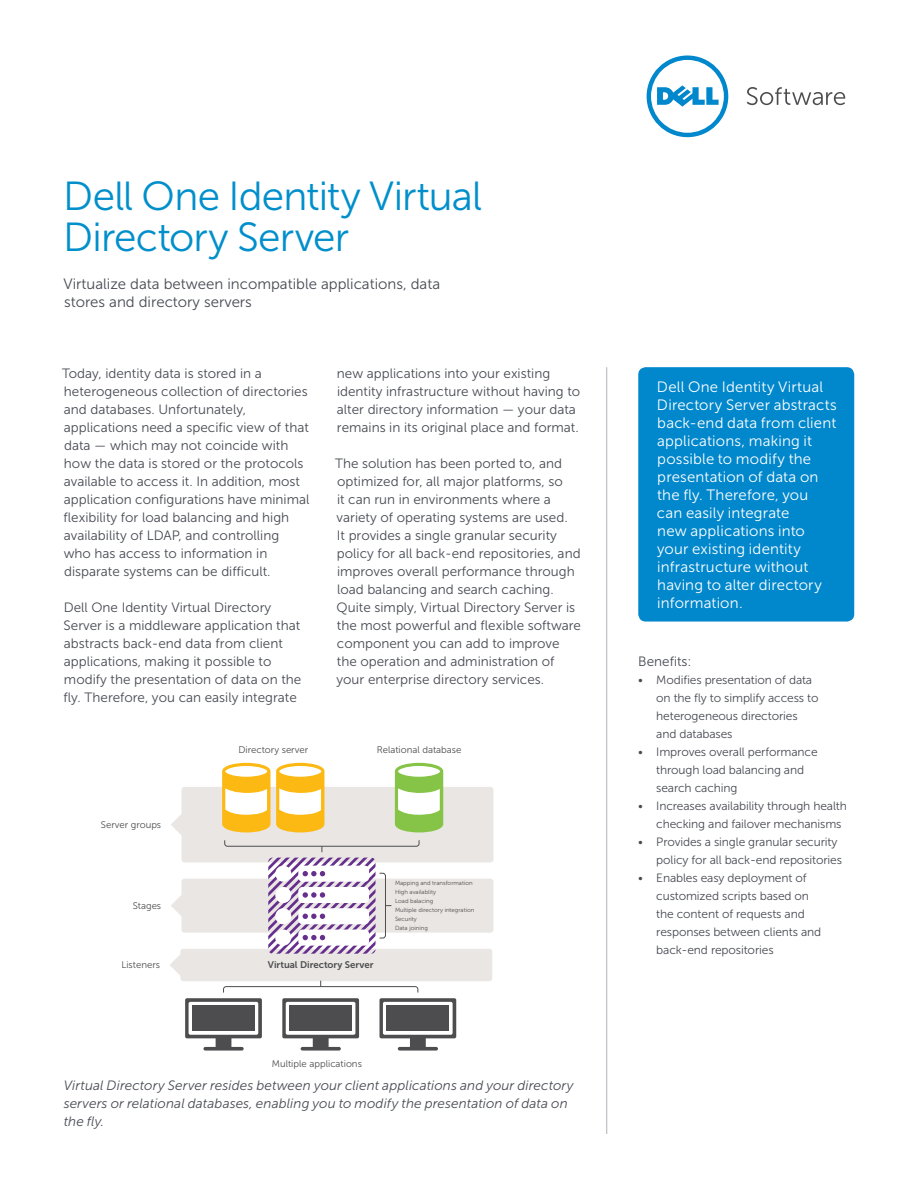
<style>
.page{position:relative;width:918px;height:1188px;background:#fff}
.page>*{position:absolute;margin:0;border:0;box-sizing:border-box;transform-origin:0 0}
.t1{font:40.5px/40.5px "Museo Sans For Dell 300";letter-spacing:-.02em;color:#008fcb}
.t2{font:15px/18px "Museo Sans For Dell 300";letter-spacing:.015em;color:#fff}
.t3{font:15px/18px "Museo Sans For Dell 300";color:#474a53}
.t4{font:13.5px/18px "Museo Sans For Dell 300";color:#474a53}
.t5{font:italic 13.5px/18px "Museo Sans For Dell 300";letter-spacing:.005em;color:#474a53}
.t6{font:12px/18px "Museo Sans For Dell 300";letter-spacing:-.01em;color:#474a53}
.t7{font:9.6px "Museo Sans For Dell 300";color:#4d4d4f}
.t8{font:9.6px "Museo Sans For Dell 700";color:#4d4d4f}
.t9{font:6px/9px "Museo Sans For Dell 300";color:#4d4d4f}
</style>
<div class="page">
<svg style="left:647px;top:55px;width:81px;height:82px"></svg>
<svg style="left:747px;top:87px;width:98px;height:18px"></svg>
<hr style="left:606px;top:367px;width:1px;height:767px;background:#aeb3b8">
<div style="left:638px;top:367px;width:216px;height:255px;background:#0087cc;border-radius:7px"></div>
<div style="left:180px;top:949px;width:312px;height:32px;background:#eae6e3;border-radius:3px"></div>
<div style="left:182px;top:879px;width:311px;height:54px;background:#eae6e3;border-radius:3px"></div>
<div style="left:182px;top:787px;width:311px;height:75px;background:#eae6e3;border-radius:3px"></div>
<svg style="left:171px;top:814px;width:11px;height:21px"></svg>
<svg style="left:224px;top:840px;width:196px;height:12px"></svg>
<svg style="left:222px;top:763px;width:48px;height:69px;background:#fdd167"></svg>
<div style="left:225px;top:766px;width:42px;height:11px;background:#fff;border-radius:50%"></div>
<svg style="left:276px;top:763px;width:48px;height:69px;background:#fdd167"></svg>
<div style="left:279px;top:766px;width:42px;height:11px;background:#fff;border-radius:50%"></div>
<svg style="left:395px;top:763px;width:48px;height:69px;background:#afd887"></svg>
<div style="left:398px;top:766px;width:42px;height:11px;background:#fff;border-radius:50%"></div>
<svg style="left:170px;top:858px;width:286px;height:193px"></svg>
<h1 class="t1" style="left:63px;top:176px;width:420px">Dell One Identity Virtual<br>Directory Server</h1>
<p class="t3" style="left:63px;top:275px;width:378px">Virtualize data between incompatible applications, data stores and directory servers</p>
<p class="t4" style="left:62px;top:364px;width:249px">Today, identity data is stored in a heterogeneous collection of directories and databases. Unfortunately, applications need a specific view of that data — which may not coincide with how the data is stored or the protocols available to access it. In addition, most application configurations have minimal flexibility for load balancing and high availability of LDAP, and controlling<br>who has access to information in disparate systems can be difficult.</p>
<p class="t4" style="left:64px;top:598px;width:239px">Dell One Identity Virtual Directory Server is a middleware application that abstracts back-end data from client applications, making it possible to modify the presentation of data on the fly. Therefore, you can easily integrate</p>
<p class="t4" style="left:337px;top:364px;width:245px">new applications into your existing identity infrastructure without having to alter directory information — your data remains in its original place and format.</p>
<p class="t4" style="left:335px;top:454px;width:248px">The solution has been ported to, and optimized for, all major platforms, so<br>it can run in environments where a variety of operating systems are used.<br>It provides a single granular security policy for all back-end repositories, and improves overall performance through load balancing and search caching.<br>Quite simply, Virtual Directory Server is the most powerful and flexible software component you can add to improve<br>the operation and administration of your enterprise directory services.</p>
<p class="t7" style="left:101px;top:819px;width:62px">Server groups</p>
<p class="t7" style="left:133px;top:900px;width:30px">Stages</p>
<p class="t7" style="left:121px;top:960px;width:40px">Listeners</p>
<p class="t7" style="left:239px;top:745px;width:71px">Directory server</p>
<p class="t7" style="left:377px;top:745px;width:86px">Relational database</p>
<p class="t8" style="left:268px;top:959px;width:107px">Virtual Directory Server</p>
<p class="t9" style="left:395px;top:879px;width:81px">Mapping and transformation<br>High availablity<br>Load balacing<br>Multiple directory integration<br>Security<br>Data joining</p>
<p class="t7" style="left:272px;top:1059px;width:92px">Multiple applications</p>
<p class="t5" style="left:64px;top:1076px;width:511px">Virtual Directory Server resides between your client applications and your directory servers or relational databases, enabling you to modify the presentation of data on the fly.</p>
<p class="t2" style="left:657px;top:378px;width:181px">Dell One Identity Virtual<br>Directory Server abstracts back-end data from client applications, making it possible to modify the presentation of data on the fly. Therefore, you can easily integrate<br>new applications into your existing identity infrastructure without having to alter directory information.</p>
<p class="t4" style="left:638px;top:652px;width:55px">Benefits:</p>
<p class="t6" style="left:656px;top:671px;width:164px;text-indent:-18px">• Modifies presentation of data on the fly to simplify access to heterogeneous directories and databases</p>
<p class="t6" style="left:656px;top:743px;width:163px;text-indent:-18px">• Improves overall performance through load balancing and search caching</p>
<p class="t6" style="left:656px;top:797px;width:192px;text-indent:-18px">• Increases availability through health checking and failover mechanisms</p>
<p class="t6" style="left:656px;top:833px;width:187px;text-indent:-18px">• Provides a single granular security policy for all back-end repositories</p>
<p class="t6" style="left:656px;top:869px;width:166px;text-indent:-18px">• Enables easy deployment of customized scripts based on the content of requests and responses between clients and back-end repositories</p>
</div>
